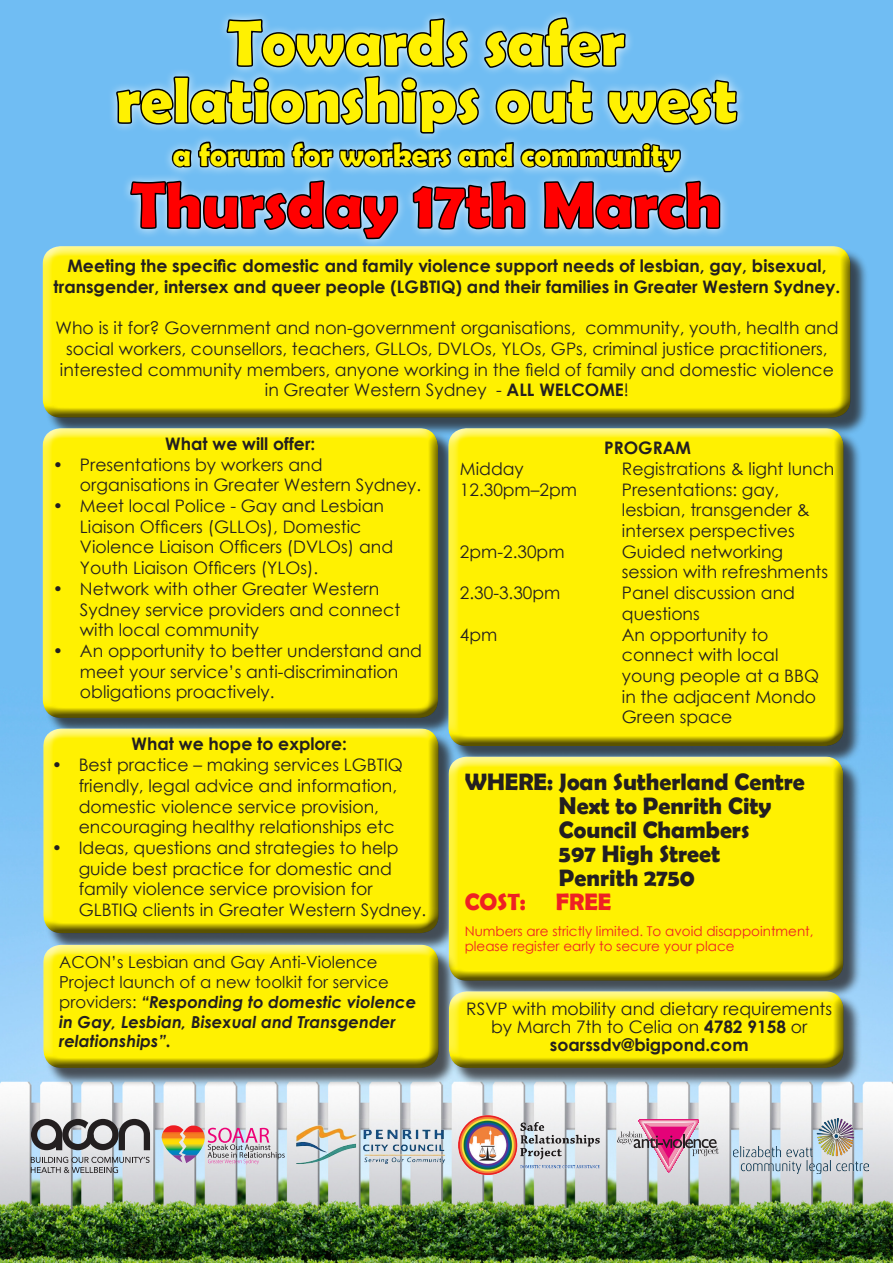
<style>
.page{position:relative;width:893px;height:1263px;background:#fff}
.page>*{position:absolute;margin:0;border:0;box-sizing:border-box;transform-origin:0 0}
.t1{font:700 64.5px "Berlin Sans FB Demi";color:#fff101}
.t2{font:700 64.5px "Berlin Sans FB Demi";color:#f00}
.t3{font:700 31.5px "Berlin Sans FB Demi";color:#fff101}
.t4{font:700 23.85px/23.9px "Berlin Sans FB Demi";color:#231f20}
.t5{font:700 23.85px "Berlin Sans FB Demi";color:#ee2123}
.t6{font:17.25px/20.7px "Century Gothic";color:#231f20}
.t7{font:700 17.25px/20.7px "Century Gothic";color:#231f20;text-align:center}
.t8{font:italic 700 16.5px/19.8px "Century Gothic";color:#231f20}
.t9{font:13.5px/15px "Century Gothic";color:#ee2123}
.s1{font-weight:700}
.s2{font-weight:400;font-style:normal}
</style>
<div class="page">
<img style="left:0;top:0;width:893px;height:1263px">
<div style="left:107px;top:9px;width:640px;height:239px;background:#70bdf3"></div>
<svg style="left:115px;top:0;width:625px;height:245px"></svg>
<div style="left:45px;top:248px;width:824px;height:188px;background:#231f20;opacity:.75"></div>
<div style="left:40px;top:245px;width:810px;height:162px;background:#fff;opacity:.75"></div>
<div style="left:40px;top:250px;width:810px;height:169px;background:#231f20;opacity:.75"></div>
<svg style="left:31px;top:1119px;width:119px;height:31px;background:#7f8083"></svg>
<svg style="left:31px;top:1157px;width:119px;height:16px;background:#abb1b8"></svg>
<img style="left:453px;top:1116px;width:164px;height:60px">
<svg style="left:617px;top:1120px;width:102px;height:52px;background:#cfa9bf"></svg>
<img style="left:287px;top:1119px;width:166px;height:54px">
<img style="left:733px;top:1118px;width:135px;height:56px">
<svg style="left:161px;top:1125px;width:124px;height:39px;background:#cbb3af"></svg>
<div style="left:45px;top:430px;width:412px;height:307px;background:#231f20;opacity:.75"></div>
<div style="left:40px;top:432px;width:398px;height:287px;background:#231f20;opacity:.75"></div>
<div style="left:451px;top:430px;width:412px;height:335px;background:#231f20;opacity:.75"></div>
<div style="left:446px;top:431px;width:399px;height:316px;background:#231f20;opacity:.75"></div>
<div style="left:46px;top:731px;width:412px;height:221px;background:#231f20;opacity:.75"></div>
<div style="left:41px;top:727px;width:398px;height:196px;background:#fff;opacity:.75"></div>
<div style="left:41px;top:732px;width:398px;height:202px;background:#231f20;opacity:.75"></div>
<div style="left:451px;top:759px;width:411px;height:240px;background:#231f20;opacity:.75"></div>
<div style="left:446px;top:760px;width:397px;height:221px;background:#231f20;opacity:.75"></div>
<div style="left:46px;top:947px;width:412px;height:140px;background:#231f20;opacity:.75"></div>
<div style="left:41px;top:944px;width:399px;height:114px;background:#fff;opacity:.75"></div>
<div style="left:41px;top:948px;width:399px;height:122px;background:#231f20;opacity:.75"></div>
<div style="left:451px;top:993px;width:411px;height:93px;background:#231f20;opacity:.75"></div>
<div style="left:446px;top:990px;width:398px;height:68px;background:#fff;opacity:.75"></div>
<div style="left:446px;top:995px;width:398px;height:74px;background:#231f20;opacity:.75"></div>
<p class="t1" style="left:228px;top:6px;width:399px">Towards safer</p>
<p class="t1" style="left:116px;top:63px;width:622px">relationships out west</p>
<p class="t3" style="left:173px;top:137px;width:509px">a forum for workers and community</p>
<p class="t2" style="left:131px;top:168px;width:591px">Thursday 17th March</p>
<p class="t7" style="left:54px;top:255px;width:788px">Meeting the specific domestic and family violence support needs of lesbian, gay, bisexual, transgender, intersex and queer people (LGBTIQ) and their families in Greater Western Sydney.</p>
<p class="t6" style="left:56px;top:317px;width:784px;text-align:center">Who is it for? Government and non-government organisations, community, youth, health and social workers, counsellors, teachers, GLLOs, DVLOs, YLOs, GPs, criminal justice practitioners, interested community members, anyone working in the field of family and domestic violence in Greater Western Sydney - <span class="s1">ALL WELCOME</span>!</p>
<p class="t7" style="left:165px;top:432px;width:152px">What we will offer:</p>
<p class="t6" style="left:80px;top:454px;width:343px;text-indent:-27px">• Presentations by workers and organisations in Greater Western Sydney.</p>
<p class="t6" style="left:80px;top:495px;width:315px;text-indent:-27px">• Meet local Police - Gay and Lesbian Liaison Officers (GLLOs), Domestic Violence Liaison Officers (DVLOs) and Youth Liaison Officers (YLOs).</p>
<p class="t6" style="left:80px;top:578px;width:322px;text-indent:-27px">• Network with other Greater Western<br>Sydney service providers and connect with local community</p>
<p class="t6" style="left:80px;top:640px;width:344px;text-indent:-27px">• An opportunity to better understand and meet your service’s anti-discrimination obligations proactively.</p>
<p class="t7" style="left:604px;top:437px;width:88px">PROGRAM</p>
<p class="t6" style="left:460px;top:458px;width:65px">Midday</p>
<p class="t6" style="left:622px;top:458px;width:214px">Registrations &amp; light lunch</p>
<p class="t6" style="left:460px;top:479px;width:119px">12.30pm–2pm</p>
<p class="t6" style="left:622px;top:479px;width:189px">Presentations: gay, lesbian, transgender &amp; intersex perspectives</p>
<p class="t6" style="left:460px;top:541px;width:106px">2pm-2.30pm</p>
<p class="t6" style="left:622px;top:541px;width:208px">Guided networking session with refreshments</p>
<p class="t6" style="left:460px;top:582px;width:102px">2.30-3.30pm</p>
<p class="t6" style="left:622px;top:582px;width:175px">Panel discussion and questions</p>
<p class="t6" style="left:460px;top:624px;width:39px">4pm</p>
<p class="t6" style="left:622px;top:624px;width:199px">An opportunity to connect with local young people at a BBQ in the adjacent Mondo<br>Green space</p>
<p class="t7" style="left:132px;top:733px;width:217px">What we hope to explore:</p>
<p class="t6" style="left:79px;top:754px;width:326px;text-indent:-27px">• Best practice – making services LGBTIQ friendly, legal advice and information, domestic violence service provision, encouraging healthy relationships etc</p>
<p class="t6" style="left:79px;top:837px;width:349px;text-indent:-27px">• Ideas, questions and strategies to help guide best practice for domestic and family violence service provision for GLBTIQ clients in Greater Western Sydney.</p>
<p class="t8" style="left:59px;top:951px;width:359px"><span class="s2">ACON’s Lesbian and Gay Anti-Violence Project launch of a new toolkit for service providers:</span> “Responding to domestic violence in Gay, Lesbian, Bisexual and Transgender relationships”.</p>
<p class="t4" style="left:559px;top:770px;width:247px;text-indent:-94px">WHERE: Joan Sutherland Centre<br>Next to Penrith City<br>Council Chambers<br>597 High Street<br>Penrith 2750</p>
<p class="t5" style="left:465px;top:887px;width:148px">COST: FREE</p>
<p class="t9" style="left:465px;top:923px;width:350px">Numbers are strictly limited. To avoid disappointment, please register early to secure your place</p>
<p class="t6" style="left:466px;top:999px;width:367px;line-height:18px;text-align:center">RSVP with mobility and dietary requirements by March 7th to Celia on <span class="s1">4782 9158</span> or</p>
<p class="t7" style="left:550px;top:1033px;width:200px">soarssdv@bigpond.com</p>
</div>
